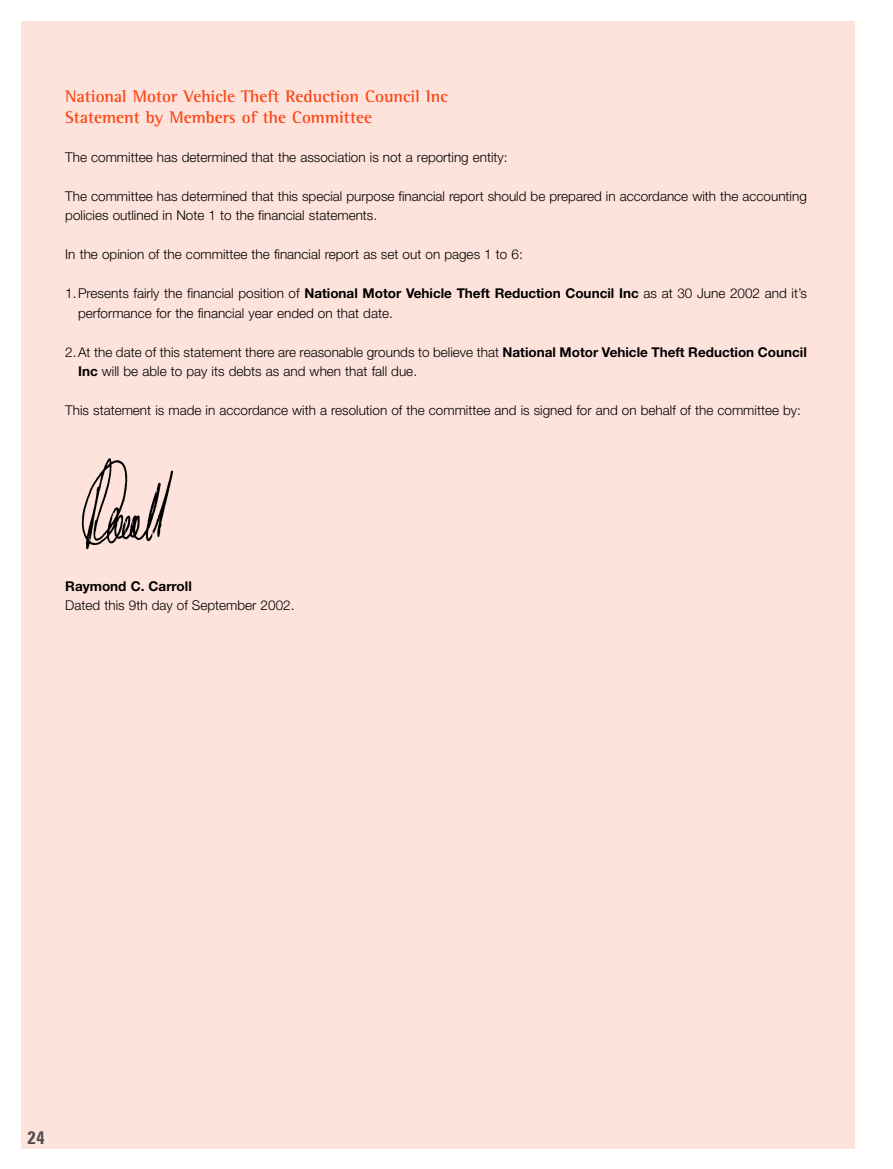
<style>
.page{position:relative;width:893px;height:1169px;background:#fff}
.page>*{position:absolute;margin:0;border:0;box-sizing:border-box;transform-origin:0 0}
.t1{font:700 condensed 18px "Zurich BT";color:#4d4d4d}
.t2{font:700 17.25px/20.7px "Rotis Semi Serif";color:#fb4614}
.t3{font:300 13.5px/19.5px "Helvetica Neue";color:#000}
.t4{font:700 13.5px "Helvetica Neue";color:#000}
.s1{font-weight:700}
</style>
<div class="page">
<div style="left:21px;top:21px;width:834px;height:1127px;background:#fee3dc"></div>
<img style="left:81px;top:458px;width:92px;height:92px">
<p class="t2" style="left:65px;top:87px;width:384px">National Motor Vehicle Theft Reduction Council Inc<br>Statement by Members of the Committee</p>
<p class="t3" style="left:65px;top:148px;width:444px">The committee has determined that the association is not a reporting entity:</p>
<p class="t3" style="left:65px;top:187px;width:743px">The committee has determined that this special purpose financial report should be prepared in accordance with the accounting policies outlined in Note 1 to the financial statements.</p>
<p class="t3" style="left:65px;top:246px;width:459px">In the opinion of the committee the financial report as set out on pages 1 to 6:</p>
<p class="t3" style="left:78px;top:285px;width:730px;text-indent:-13px">1.Presents fairly the financial position of <span class="s1">National Motor Vehicle Theft Reduction Council Inc</span> as at 30 June 2002 and it’s performance for the financial year ended on that date.</p>
<p class="t3" style="left:78px;top:343px;width:730px;text-indent:-13px">2.At the date of this statement there are reasonable grounds to believe that <span class="s1">National Motor Vehicle Theft Reduction Council<br>Inc</span> will be able to pay its debts as and when that fall due.</p>
<p class="t3" style="left:65px;top:402px;width:737px">This statement is made in accordance with a resolution of the committee and is signed for and on behalf of the committee by:</p>
<p class="t4" style="left:65px;top:581px;width:128px">Raymond C. Carroll</p>
<p class="t3" style="left:65px;top:597px;width:231px">Dated this 9th day of September 2002.</p>
<h1 class="t1" style="left:27px;top:1130px;width:19px">24</h1>
</div>
